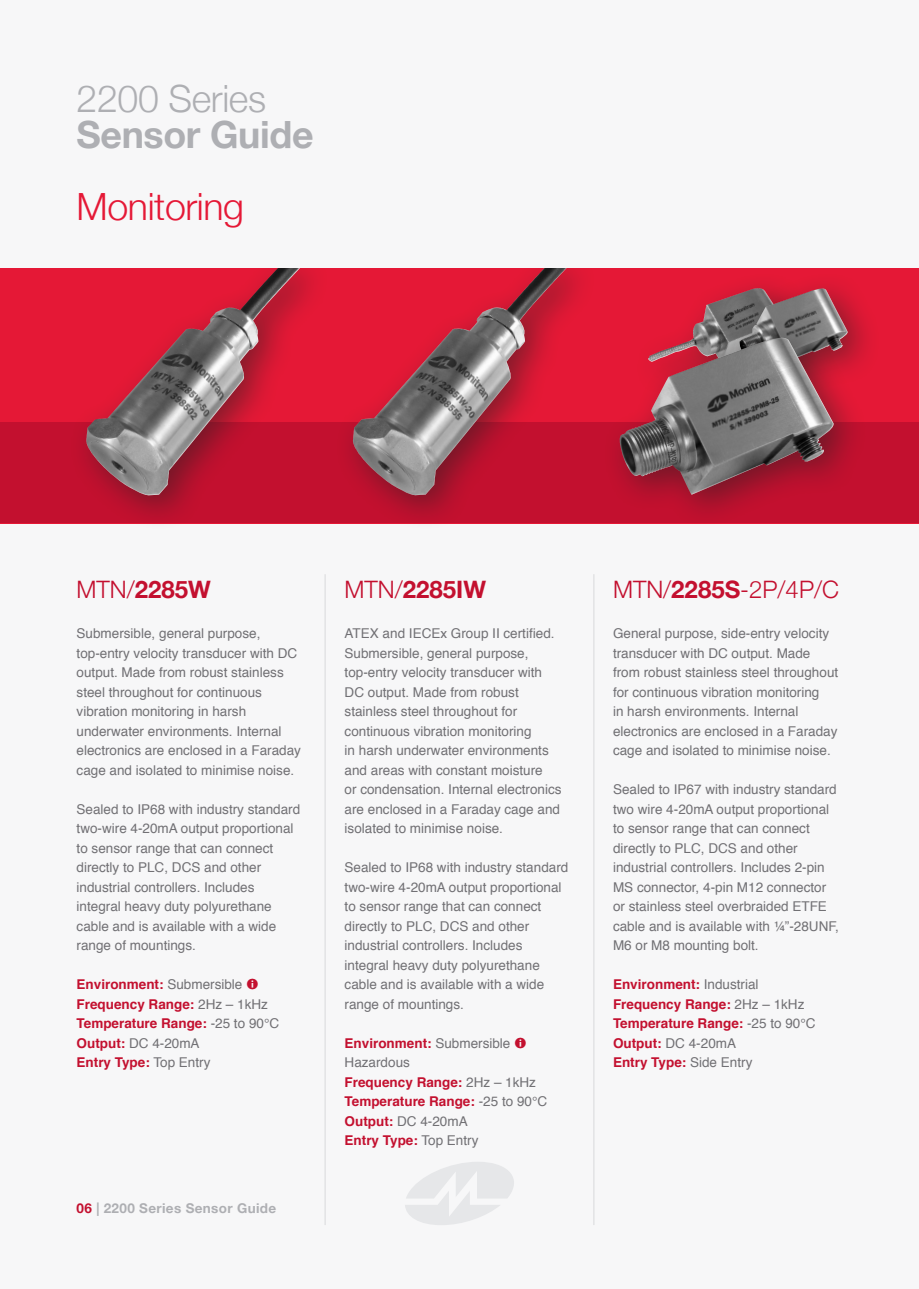
<style>
.page{position:relative;width:919px;height:1289px;background:#fff}
.page>*{position:absolute;margin:0;border:0;box-sizing:border-box;transform-origin:0 0}
.t1{font:700 37.5px "Helvetica Neue";letter-spacing:-.01em;color:#aeafb3}
.t2{font:300 37.5px "Helvetica Neue";letter-spacing:-.01em;color:#aeafb3}
.t3{font:300 37.5px "Helvetica Neue";letter-spacing:-.01em;color:#e51836}
.t4{font:700 24px "Helvetica Neue";color:#c3102f}
.t5{font:300 24px "Helvetica Neue";color:#c3102f}
.t6{font:13.5px/19.5px "Helvetica";color:#717074}
.t7{font:700 13.5px "Helvetica";color:#c3102f}
.t8{font:700 13.5px "Helvetica Neue";letter-spacing:.025em;color:#aeafb3}
.s1{font-weight:300}
.s2{font-weight:400;color:#717074}
.s3{font-family:"Modern Pictograms";font-weight:400;font-size:16.5px}
.s4{font-weight:700;color:#c3102f}
.s5{color:#c3102f}
.s6{font-family:"Modern Pictograms";font-size:16.5px;color:#c3102f}
.s7{font-weight:700}
</style>
<div class="page">
<div style="left:0;top:0;width:918px;height:1288px;background:#f7f7f8"></div>
<div style="left:0;top:268px;width:918px;height:255px;background:#e51836"></div>
<svg style="left:405px;top:1162px;width:109px;height:63px"></svg>
<hr style="left:325px;top:574px;width:1px;height:650px;background:#d8d9db">
<div style="left:0;top:422px;width:918px;height:101px;background:#c3102f"></div>
<hr style="left:593px;top:574px;width:1px;height:650px;background:#d8d9db">
<img style="left:698px;top:297px;width:24px;height:22px">
<div style="left:68px;top:249px;width:264px;height:283px;background:#231f20;opacity:.5"></div>
<img style="left:86px;top:268px;width:214px;height:227px">
<div style="left:335px;top:249px;width:264px;height:282px;background:#231f20;opacity:.5"></div>
<img style="left:352px;top:268px;width:214px;height:227px">
<div style="left:0;top:242px;width:918px;height:26px;background:#f7f7f8"></div>
<div style="left:722px;top:271px;width:160px;height:129px;background:#231f20;opacity:.5"></div>
<img style="left:739px;top:288px;width:108px;height:31px">
<div style="left:601px;top:319px;width:267px;height:210px;background:#231f20;opacity:.5"></div>
<img style="left:619px;top:338px;width:214px;height:157px">
<p class="t2" style="left:77px;top:68px;width:191px">2200 Series</p>
<p class="t1" style="left:77px;top:100px;width:238px">Sensor Guide</p>
<p class="t3" style="left:77px;top:176px;width:169px">Monitoring</p>
<p class="t4" style="left:77px;top:567px;width:136px"><span class="s1">MTN/</span>2285W</p>
<p class="t6" style="left:77px;top:624px;width:226px">Submersible, general purpose, top-entry velocity transducer with DC output. Made from robust stainless steel throughout for continuous vibration monitoring in harsh underwater environments. Internal electronics are enclosed in a Faraday cage and isolated to minimise noise.</p>
<p class="t6" style="left:77px;top:799px;width:225px">Sealed to IP68 with industry standard two-wire 4-20mA output proportional to sensor range that can connect directly to PLC, DCS and other industrial controllers. Includes integral heavy duty polyurethane cable and is available with a wide range of mountings.</p>
<p class="t7" style="left:77px;top:973px;width:184px">Environment: <span class="s2">Submersible</span> <span class="s3">=</span></p>
<p class="t7" style="left:77px;top:993px;width:193px">Frequency Range: <span class="s2">2Hz – 1kHz</span></p>
<p class="t7" style="left:77px;top:1012px;width:204px">Temperature Range: <span class="s2">-25 to 90°C</span></p>
<p class="t6" style="left:77px;top:1033px;width:124px"><span class="s4">Output:</span> DC 4-20mA</p>
<p class="t7" style="left:77px;top:1051px;width:135px">Entry Type: <span class="s2">Top Entry</span></p>
<p class="t8" style="left:77px;top:1195px;width:201px"><span class="s5">06</span> | 2200 Series Sensor Guide</p>
<p class="t4" style="left:344px;top:567px;width:143px"><span class="s1">MTN/</span>2285IW</p>
<p class="t6" style="left:344px;top:624px;width:218px">ATEX and IECEx Group II certified.<br>Submersible, general purpose, top-entry velocity transducer with DC output. Made from robust stainless steel throughout for continuous vibration monitoring<br>in harsh underwater environments and areas with constant moisture<br>or condensation. Internal electronics are enclosed in a Faraday cage and isolated to minimise noise.</p>
<p class="t6" style="left:344px;top:858px;width:225px">Sealed to IP68 with industry standard two-wire 4-20mA output proportional to sensor range that can connect directly to PLC, DCS and other industrial controllers. Includes integral heavy duty polyurethane cable and is available with a wide range of mountings.</p>
<p class="t6" style="left:344px;top:1033px;width:184px"><span class="s4">Environment:</span> Submersible <span class="s6">=<br></span>Hazardous</p>
<p class="t7" style="left:344px;top:1071px;width:193px">Frequency Range: <span class="s2">2Hz – 1kHz</span></p>
<p class="t7" style="left:344px;top:1090px;width:204px">Temperature Range: <span class="s2">-25 to 90°C</span></p>
<p class="t6" style="left:344px;top:1111px;width:124px"><span class="s4">Output:</span> DC 4-20mA</p>
<p class="t7" style="left:344px;top:1129px;width:135px">Entry Type: <span class="s2">Top Entry</span></p>
<p class="t5" style="left:613px;top:569px;width:227px">MTN/<span class="s7">2285S</span>-2P/4P/C</p>
<p class="t6" style="left:613px;top:624px;width:227px">General purpose, side-entry velocity transducer with DC output. Made from robust stainless steel throughout for continuous vibration monitoring<br>in harsh environments. Internal electronics are enclosed in a Faraday cage and isolated to minimise noise.</p>
<p class="t6" style="left:613px;top:780px;width:227px">Sealed to IP67 with industry standard two wire 4-20mA output proportional to sensor range that can connect directly to PLC, DCS and other industrial controllers. Includes 2-pin MS connector, 4-pin M12 connector or stainless steel overbraided ETFE cable and is available with ¼”-28UNF, M6 or M8 mounting bolt.</p>
<p class="t7" style="left:613px;top:973px;width:147px">Environment: <span class="s2">Industrial</span></p>
<p class="t7" style="left:613px;top:993px;width:193px">Frequency Range: <span class="s2">2Hz – 1kHz</span></p>
<p class="t7" style="left:613px;top:1012px;width:204px">Temperature Range: <span class="s2">-25 to 90°C</span></p>
<p class="t6" style="left:613px;top:1033px;width:124px"><span class="s4">Output:</span> DC 4-20mA</p>
<p class="t7" style="left:613px;top:1051px;width:141px">Entry Type: <span class="s2">Side Entry</span></p>
</div>
